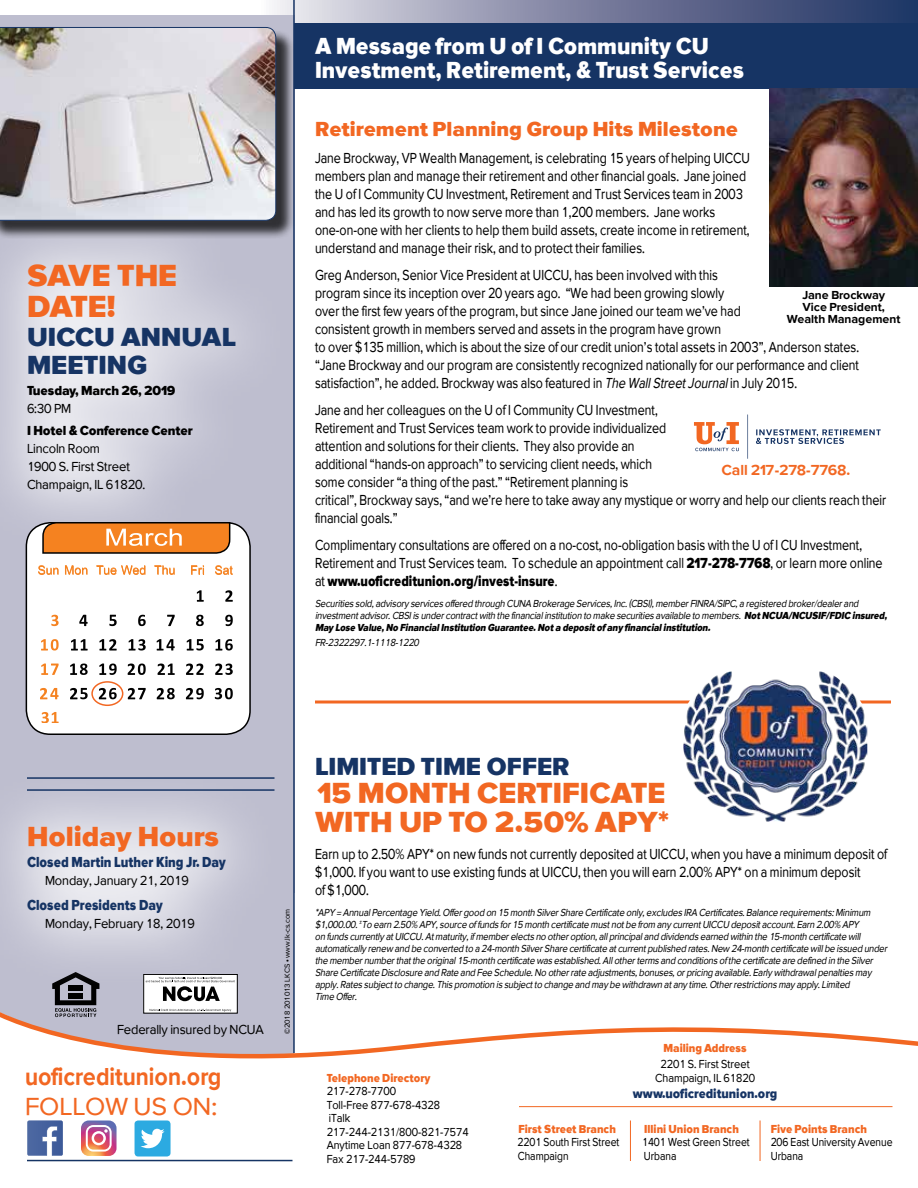
<style>
.page{position:relative;width:918px;height:1188px;background:#fff}
.page>*{position:absolute;margin:0;border:0;box-sizing:border-box;transform-origin:0 0}
.t1{font:900 31.5px/31.5px "Proxima Sans";letter-spacing:-.01em;color:#f26722}
.t2{font:900 30px/28.5px "Proxima Sans";color:#f26722}
.t3{font:900 28.5px "Proxima Sans";color:#f26722}
.t4{font:900 27px/28.5px "Proxima Sans";color:#163464}
.t5{font:500 25.5px "Proxima Sans";color:#f26722;scale:.89 1}
.t6{font:900 25.5px "Proxima Sans";color:#163464}
.t7{font:25.5px "Proxima Sans";color:#f26722}
.t8{font:900 24px/24px "Proxima Sans";color:#fff;scale:.92 1}
.t9{font:900 21px "Proxima Sans";color:#f26722}
.t10{font:15px/18px "Proxima Sans";color:#000;scale:.82 1}
.t11{font:900 15px "Proxima Sans";color:#163464;scale:.84 1}
.t12{font:500 15px "Proxima Sans";letter-spacing:-.05em;color:#f26722}
.t13{font:13.5px/18px "Proxima Sans";letter-spacing:-.01em;color:#000;scale:.94 1}
.t14{font:900 13.5px "Proxima Sans";letter-spacing:-.01em;color:#000;scale:.94 1}
.t15{font:900 13.5px "Proxima Sans";color:#163464;scale:.9 1}
.t16{font:12px/13.5px "Proxima Sans";color:#000;text-align:center;scale:.9 1}
.t17{font:12px/13.5px "Proxima Sans";color:#000;scale:.85 1}
.t18{font:900 12px "Proxima Sans";color:#f26722;scale:.9 1}
.t19{font:500 12px/12px "Proxima Sans";color:#000;text-align:center}
.t20{font:italic 10.5px/12px "Proxima Sans";letter-spacing:-.01em;color:#000;scale:.87 1}
.t21{font:7.5px "Proxima Sans";color:#000}
.s1{font-style:italic}
.s2{font-weight:900}
</style>
<div class="page">
<svg style="left:258px;top:0;width:660px;height:23px;background:#7e85a2"></svg>
<div style="left:0;top:16px;width:295px;height:877px;background:#bebecf"></div>
<hr style="left:519px;top:1106px;width:373px;height:1px;background:#f26722">
<div style="left:0;top:893px;width:293px;height:111px;background:#bebecf"></div>
<div style="left:294px;top:23px;width:624px;height:66px;background:#163464"></div>
<hr style="left:630px;top:1120px;width:1px;height:41px;background:#f26722">
<hr style="left:760px;top:1120px;width:1px;height:41px;background:#f26722">
<svg style="left:0;top:1004px;width:918px;height:55px"></svg>
<div style="left:144px;top:974px;width:93px;height:39px;background:#fff"></div>
<div style="left:143px;top:974px;width:95px;height:39px;border:1px solid #000"></div>
<svg style="left:150px;top:1009px;width:81px;height:3px"></svg>
<svg style="left:163px;top:988px;width:57px;height:13px"></svg>
<hr style="left:27px;top:1160px;width:265px;height:1px;background:#163464">
<svg style="left:52px;top:988px;width:47px;height:29px"></svg>
<div style="left:68px;top:985px;width:15px;height:6px;background:#000"></div>
<div style="left:68px;top:993px;width:15px;height:5px;background:#000"></div>
<svg style="left:27px;top:1120px;width:36px;height:36px"></svg>
<svg style="left:81px;top:1120px;width:36px;height:36px"></svg>
<svg style="left:135px;top:1120px;width:36px;height:37px"></svg>
<div style="left:0;top:768px;width:281px;height:220px;background:#fff;opacity:.75"></div>
<hr style="left:27px;top:777px;width:247px;height:2px;background:#163464">
<hr style="left:27px;top:789px;width:247px;height:2px;background:#163464">
<hr style="left:293px;top:0;width:2px;height:1053px;background:#163464">
<div style="left:0;top:205px;width:291px;height:344px;background:#fff;opacity:.75"></div>
<div style="left:26px;top:523px;width:224px;height:211px;background:#fff;border-radius:24px"></div>
<div style="left:26px;top:522px;width:225px;height:213px;border:2px solid #000;border-radius:24px"></div>
<svg style="left:42px;top:521px;width:189px;height:33px;background:#da8136"></svg>
<svg style="left:38px;top:565px;width:21px;height:10px"></svg>
<svg style="left:65px;top:565px;width:168px;height:10px"></svg>
<svg style="left:70px;top:590px;width:163px;height:109px"></svg>
<svg style="left:40px;top:615px;width:19px;height:84px"></svg>
<svg style="left:42px;top:712px;width:17px;height:11px"></svg>
<div style="left:0;top:29px;width:295px;height:210px;background:#000;opacity:.75"></div>
<svg style="left:0;top:27px;width:276px;height:194px;background:#ccc9cc"></svg>
<div style="left:91px;top:681px;width:32px;height:25px;border:2px solid #f26722;border-radius:50%"></div>
<img style="left:770px;top:89px;width:148px;height:197px">
<svg style="left:747px;top:414px;width:1px;height:45px"></svg>
<svg style="left:756px;top:429px;width:125px;height:15px"></svg>
<svg style="left:694px;top:422px;width:45px;height:29px"></svg>
<svg style="left:315px;top:700px;width:576px;height:4px;background:#f58c59"></svg>
<img style="left:683px;top:672px;width:184px;height:150px">
<h1 class="t1" style="left:27px;top:259px;width:152px">SAVE THE<br>DATE!</h1>
<h3 class="t4" style="left:27px;top:322px;width:210px">UICCU ANNUAL<br>MEETING</h3>
<p class="t14" style="left:27px;top:383px;width:160px">Tuesday, March 26, 2019</p>
<p class="t13" style="left:27px;top:400px;width:49px">6:30 PM</p>
<p class="t14" style="left:27px;top:422px;width:178px">I Hotel &amp; Conference Center</p>
<p class="t13" style="left:27px;top:439px;width:127px">Lincoln Room<br>1900 S. First Street<br>Champaign, IL 61820.</p>
<h3 class="t8" style="left:315px;top:34px;width:468px">A Message from U of I Community CU<br>Investment, Retirement, &amp; Trust Services</h3>
<h3 class="t9" style="left:315px;top:117px;width:425px">Retirement Planning Group Hits Milestone</h3>
<p class="t10" style="left:315px;top:149px;width:532px">Jane Brockway, VP Wealth Management, is celebrating 15 years of helping UICCU members plan and manage their retirement and other financial goals. Jane joined the U of I Community CU Investment, Retirement and Trust Services team in 2003 and has led its growth to now serve more than 1,200 members. Jane works one-on-one with her clients to help them build assets, create income in retirement, understand and manage their risk, and to protect their families.</p>
<p class="t10" style="left:315px;top:266px;width:665px">Greg Anderson, Senior Vice President at UICCU, has been involved with this<br>program since its inception over 20 years ago. “We had been growing slowly<br>over the first few years of the program, but since Jane joined our team we’ve had<br>consistent growth in members served and assets in the program have grown<br>to over $135 million, which is about the size of our credit union’s total assets in 2003”, Anderson states. “Jane Brockway and our program are consistently recognized nationally for our performance and client satisfaction”, he added. Brockway was also featured in <span class="s1">The WallStreetJournal</span>in July 2015.</p>
<p class="t10" style="left:315px;top:401px;width:698px">Jane and her colleagues on the U of I Community CU Investment,<br>Retirement and Trust Services team work to provide individualized<br>attention and solutions for their clients. They also provide an<br>additional “hands-on approach” to servicing client needs, which<br>some consider “a thing of the past.” “Retirement planning is<br>critical”, Brockway says, “and we’re here to take away any mystique or worry and help our clients reach their financial goals.”</p>
<p class="t10" style="left:315px;top:536px;width:694px">Complimentary consultations are offered on a no-cost, no-obligation basis with the U of I CU Investment,<br>Retirement and Trust Services team. To schedule an appointment call <span class="s2">217-278-7768</span>, or learn more online at <span class="s2">www.uoficreditunion.org/invest-insure</span>.</p>
<p class="t20" style="left:315px;top:598px;width:661px">Securities sold,advisory services offered through CUNA Brokerage Services,Inc.(CBSI),memberFINRA/SIPC,a registered broker/dealerand investmentadvisor.CBSIis undercontractwith the financialinstitution to make securities available to members. <span class="s2">NotNCUA/NCUSIF/FDIC insured,<br>May Lose Value,No FinancialInstitution Guarantee.Nota depositof any financialinstitution.</span></p>
<p class="t20" style="left:315px;top:637px;width:123px">FR-2322297.1-1118-1220</p>
<p class="t19" style="left:787px;top:288px;width:115px">Jane Brockway<br>Vice President,<br>Wealth Management</p>
<p class="t12" style="left:721px;top:461px;width:130px">Call 217-278-7768.</p>
<h3 class="t3" style="left:27px;top:820px;width:194px">Holiday Hours</h3>
<p class="t11" style="left:27px;top:853px;width:238px">Closed Martin Luther King Jr. Day</p>
<p class="t13" style="left:45px;top:871px;width:155px">Monday, January 21, 2019</p>
<p class="t11" style="left:27px;top:897px;width:163px">Closed Presidents Day</p>
<p class="t13" style="left:45px;top:915px;width:161px">Monday, February 18, 2019</p>
<p class="t13" style="left:117px;top:1021px;width:158px">Federally insured by NCUA</p>
<h3 class="t5" style="left:25px;top:1062px;width:222px">uoficreditunion.org</h3>
<h3 class="t7" style="left:25px;top:1093px;width:194px">FOLLOW US ON:</h3>
<p class="t21" style="left:283px;top:1034px;width:127px;rotate:-90deg">©2018 201013 LKCS • www.lk-cs.com</p>
<h3 class="t6" style="left:315px;top:752px;width:256px">LIMITED TIME OFFER</h3>
<h2 class="t2" style="left:315px;top:779px;width:356px">15 MONTH CERTIFICATE<br>WITH UP TO 2.50% APY*</h2>
<p class="t10" style="left:315px;top:845px;width:699px">Earn up to 2.50% APY* on new funds not currently deposited at UICCU, when you have a minimum deposit of $1,000. If you want to use existing funds at UICCU, then you will earn 2.00% APY* on a minimum deposit<br>of $1,000.</p>
<p class="t20" style="left:315px;top:906px;width:661px">*APY = AnnualPercentage Yield.Offergood on 15 month SilverShare Certificate only,excludes IRA Certificates.Balance requirements:Minimum $1,000.00.<sup>±</sup>To earn 2.50% APY,source of funds for15 month certificate mustnotbe from any currentUICCU depositaccount.Earn 2.00% APY<br>on funds currently atUICCU.Atmaturity,if memberelects no otheroption,allprincipaland dividends earned within the 15-month certificate will automatically renew and be converted to a 24-month SilverShare certificate atcurrentpublished rates.New 24-month certificate willbe issued under the membernumberthatthe original15-month certificate was established.Allotherterms and conditions of the certificate are defined in the Silver Share Certificate Disclosure and Rate and Fee Schedule.No otherrate adjustments,bonuses,orpricing available.Early withdrawalpenalties may apply.Rates subjectto change.This promotion is subjectto change and may be withdrawn atany time.Otherrestrictions may apply.Limited<br>Time Offer.</p>
<p class="t18" style="left:327px;top:1071px;width:117px">Telephone Directory</p>
<p class="t16" style="left:327px;top:1085px;width:159px;text-align:left">217-278-7700<br>Toll-Free 877-678-4328<br>iTalk<br>217-244-2131/800-821-7574<br>Anytime Loan 877-678-4328<br>Fax 217-244-5789</p>
<p class="t18" style="left:519px;top:1122px;width:110px">First Street Branch</p>
<p class="t17" style="left:518px;top:1136px;width:122px">2201 South First Street<br>Champaign</p>
<p class="t18" style="left:663px;top:1041px;width:94px">Mailing Address</p>
<p class="t16" style="left:655px;top:1057px;width:112px">2201 S. First Street<br>Champaign, IL 61820</p>
<p class="t15" style="left:633px;top:1086px;width:162px">www.uoficreditunion.org</p>
<p class="t18" style="left:644px;top:1122px;width:107px">Illini Union Branch</p>
<p class="t17" style="left:642px;top:1136px;width:128px">1401 West Green Street<br>Urbana</p>
<p class="t18" style="left:771px;top:1122px;width:108px">Five Points Branch</p>
<p class="t17" style="left:771px;top:1136px;width:145px">206 East University Avenue<br>Urbana</p>
</div>
